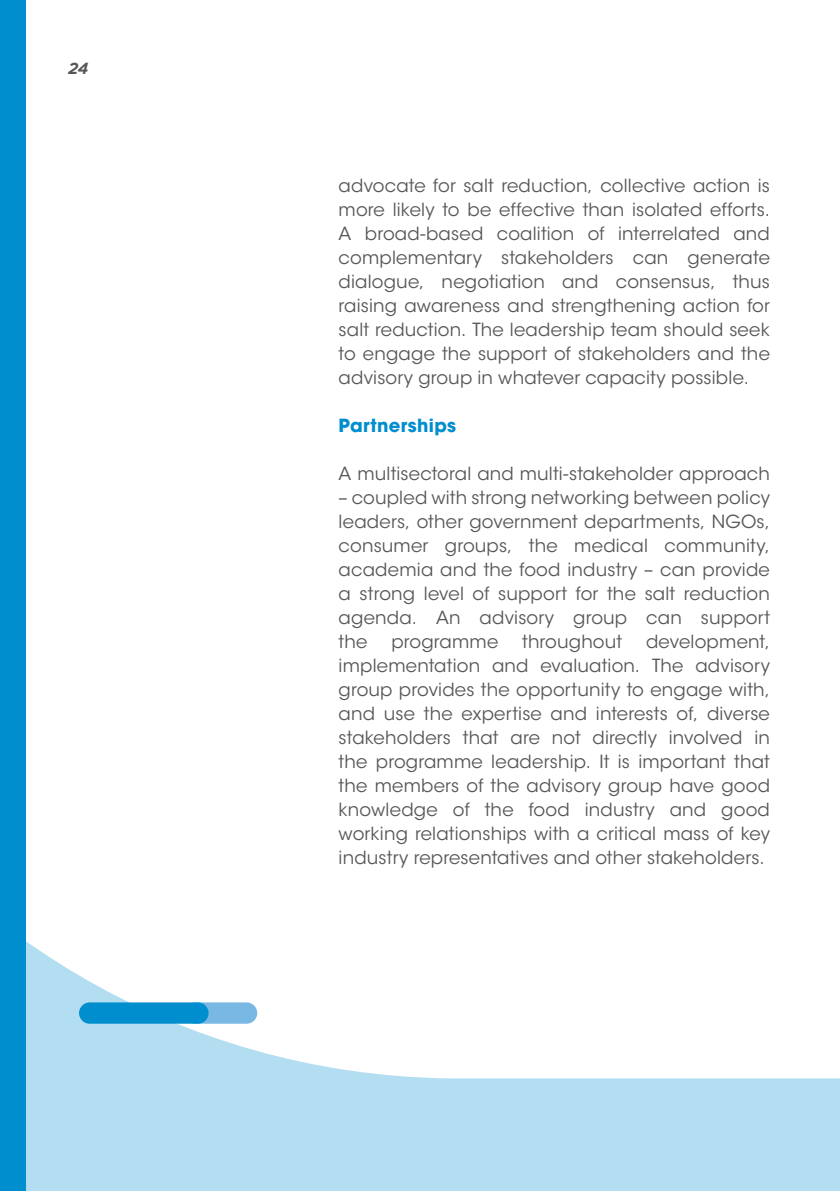
<style>
.page{position:relative;width:840px;height:1191px;background:#fff}
.page>*{position:absolute;margin:0;border:0;box-sizing:border-box;transform-origin:0 0}
.t1{font:18px/24px "ITC Avant Garde Std";letter-spacing:.01em;color:#575756;text-align:justify}
.t2{font:700 18px "ITC Avant Garde Std";letter-spacing:.02em;color:#008ece}
.t3{font:italic 700 16px "Gotham";color:#575756}
</style>
<div class="page">
<svg style="left:26px;top:941px;width:813px;height:250px;fill:#b3ddf0"></svg>
<div style="left:184px;top:1002px;width:73px;height:21px;background:#79b8e3;border-radius:11px"></div>
<div style="left:79px;top:1002px;width:129px;height:21px;background:#008ece;border-radius:11px"></div>
<div style="left:0;top:0;width:26px;height:1191px;background:#008ece"></div>
<p class="t3" style="left:68px;top:59px;width:22px">24</p>
<p class="t1" style="left:338px;top:174px;width:432px">advocate for salt reduction, collective action is more likely to be effective than isolated efforts.<br>A broad-based coalition of interrelated and complementary stakeholders can generate dialogue, negotiation and consensus, thus raising awareness and strengthening action for salt reduction. The leadership team should seek to engage the support of stakeholders and the advisory group in whatever capacity possible.</p>
<p class="t2" style="left:338px;top:414px;width:119px">Partnerships</p>
<p class="t1" style="left:338px;top:462px;width:432px">A multisectoral and multi-stakeholder approach</p>
<p class="t1" style="left:338px;top:486px;width:432px">– coupled with strong networking between policy leaders, other government departments, NGOs, consumer groups, the medical community, academia and the food industry – can provide a strong level of support for the salt reduction agenda. An advisory group can support the</p>
<p class="t1" style="left:338px;top:630px;width:432px;text-indent:307px">development, implementation and evaluation. The advisory group provides the opportunity to engage with, and use the expertise and interests of, diverse stakeholders that are not directly involved in the programme leadership. It is important that the members of the advisory group have good knowledge of the food industry and good working relationships with a critical mass of key industry representatives and other stakeholders.</p>
<p class="t1" style="left:391px;top:630px;width:108px">programme</p>
<p class="t1" style="left:522px;top:630px;width:101px">throughout</p>
</div>
